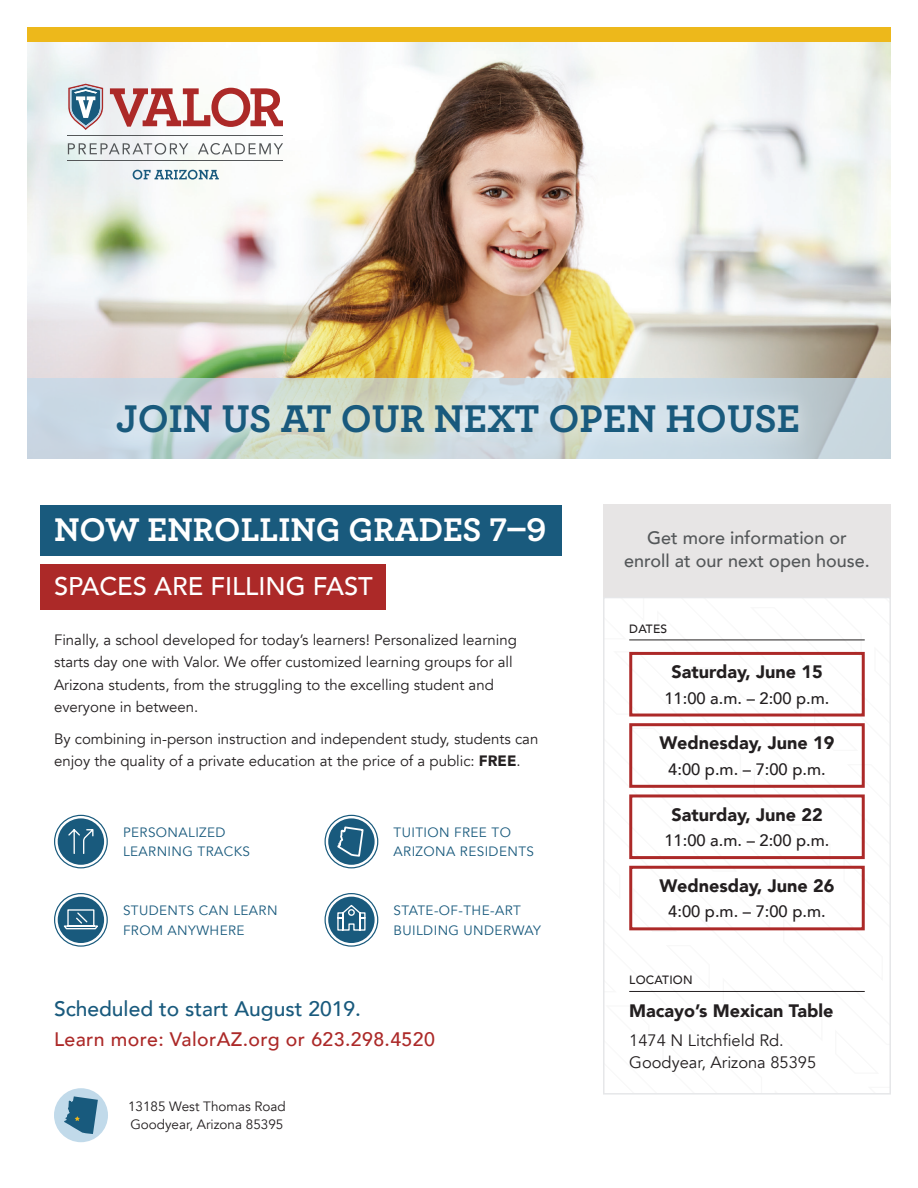
<style>
.page{position:relative;width:918px;height:1188px;background:#fff}
.page>*{position:absolute;margin:0;border:0;box-sizing:border-box;transform-origin:0 0}
.t1{font:700 40.5px "Archer";color:#195a7d}
.t2{font:700 34.5px "Archer";color:#fff}
.t3{font:500 25.5px "Avenir";color:#fff}
.t4{font:500 21px "Avenir";color:#195a7d}
.t5{font:500 19.5px "Avenir";letter-spacing:.02em;color:#ac2928}
.t6{font:900 18px "Avenir";color:#231f20}
.t7{font:500 18px/22.5px "Avenir";color:#545759;text-align:center}
.t8{font:500 16.5px "Avenir";color:#231f20}
.t9{font:16.5px/22.5px "Avenir";color:#231f20}
.t10{font:15px/22.5px "Avenir";color:#231f20}
.t11{font:13.5px/19.5px "Avenir";letter-spacing:.03em;color:#195a7d}
.t12{font:13.5px/18px "Avenir";color:#231f20}
.t13{font:500 12px "Avenir";letter-spacing:.02em;color:#231f20}
.s1{font-weight:900}
</style>
<div class="page">
<svg style="left:629px;top:639px;width:236px;height:352px"></svg>
<div style="left:603px;top:597px;width:288px;height:498px;border:2px solid #e6e7e9"></div>
<img style="left:27px;top:42px;width:864px;height:336px">
<div style="left:27px;top:27px;width:864px;height:15px;background:#edb81b"></div>
<svg style="left:27px;top:378px;width:864px;height:81px;background:#c7d5da"></svg>
<div style="left:40px;top:564px;width:346px;height:45px;background:#ac2928"></div>
<div style="left:40px;top:505px;width:522px;height:50px;background:#195a7d"></div>
<div style="left:603px;top:505px;width:288px;height:92px;background:#e7e5e5"></div>
<svg style="left:68px;top:143px;width:120px;height:12px"></svg>
<svg style="left:198px;top:143px;width:85px;height:12px"></svg>
<svg style="left:133px;top:170px;width:86px;height:10px"></svg>
<svg style="left:110px;top:88px;width:173px;height:39px"></svg>
<hr style="left:68px;top:136px;width:216px;height:1px;background:#545759">
<hr style="left:68px;top:160px;width:216px;height:1px;background:#545759">
<svg style="left:68px;top:84px;width:35px;height:46px"></svg>
<div style="left:54px;top:1088px;width:54px;height:54px;background:#c1daea;border-radius:50%"></div>
<svg style="left:64px;top:1096px;width:34px;height:38px"></svg>
<svg style="left:54px;top:815px;width:54px;height:53px"></svg>
<svg style="left:55px;top:816px;width:52px;height:51px"></svg>
<div style="left:58px;top:818px;width:46px;height:47px;background:#195a7d;border-radius:50%"></div>
<svg style="left:68px;top:829px;width:26px;height:25px"></svg>
<svg style="left:325px;top:893px;width:53px;height:54px"></svg>
<svg style="left:326px;top:894px;width:51px;height:51px"></svg>
<div style="left:328px;top:897px;width:47px;height:46px;background:#195a7d;border-radius:50%"></div>
<svg style="left:337px;top:904px;width:29px;height:27px"></svg>
<svg style="left:54px;top:893px;width:54px;height:54px"></svg>
<svg style="left:55px;top:894px;width:52px;height:51px"></svg>
<div style="left:58px;top:897px;width:46px;height:46px;background:#195a7d;border-radius:50%"></div>
<svg style="left:63px;top:909px;width:35px;height:21px"></svg>
<svg style="left:325px;top:815px;width:53px;height:53px"></svg>
<svg style="left:326px;top:816px;width:51px;height:51px"></svg>
<div style="left:328px;top:818px;width:47px;height:47px;background:#195a7d;border-radius:50%"></div>
<svg style="left:336px;top:814px;width:29px;height:43px"></svg>
<div style="left:99px;top:387px;width:718px;height:64px;background:#fff;opacity:.75"></div>
<hr style="left:629px;top:991px;width:236px;height:1px;background:#231f20">
<div style="left:629px;top:652px;width:236px;height:65px;border:3px solid #ac2928"></div>
<div style="left:629px;top:723px;width:236px;height:65px;border:3px solid #ac2928"></div>
<div style="left:629px;top:794px;width:236px;height:65px;border:3px solid #ac2928"></div>
<div style="left:629px;top:866px;width:236px;height:64px;border:3px solid #ac2928"></div>
<hr style="left:629px;top:640px;width:236px;height:1px;background:#231f20">
<h1 class="t1" style="left:116px;top:387px;width:686px">JOIN US AT OUR NEXT OPEN HOUSE</h1>
<h2 class="t2" style="left:54px;top:502px;width:494px">NOW ENROLLING GRADES 7–9</h2>
<h3 class="t3" style="left:54px;top:564px;width:320px">SPACES ARE FILLING FAST</h3>
<p class="t10" style="left:54px;top:629px;width:465px">Finally, a school developed for today’s learners! Personalized learning starts day one with Valor. We offer customized learning groups for all Arizona students, from the struggling to the excelling student and everyone in between.</p>
<p class="t10" style="left:54px;top:728px;width:486px">By combining in-person instruction and independent study, students can enjoy the quality of a private education at the price of a public: <span class="s1">FREE</span>.</p>
<p class="t11" style="left:123px;top:823px;width:129px">PERSONALIZED<br>LEARNING TRACKS</p>
<p class="t11" style="left:394px;top:823px;width:142px">TUITION FREE TO<br>ARIZONA RESIDENTS</p>
<p class="t11" style="left:123px;top:901px;width:156px">STUDENTS CAN LEARN<br>FROM ANYWHERE</p>
<p class="t11" style="left:394px;top:901px;width:149px">STATE-OF-THE-ART<br>BUILDING UNDERWAY</p>
<h3 class="t4" style="left:54px;top:991px;width:308px">Scheduled to start August 2019.</h3>
<h3 class="t5" style="left:54px;top:1023px;width:382px">Learn more: ValorAZ.org or 623.298.4520</h3>
<p class="t12" style="left:128px;top:1098px;width:159px">13185 West Thomas Road<br>Goodyear, Arizona 85395</p>
<p class="t7" style="left:624px;top:526px;width:247px">Get more information or enroll at our next open house.</p>
<p class="t13" style="left:629px;top:618px;width:40px">DATES</p>
<p class="t6" style="left:671px;top:656px;width:153px">Saturday, June 15</p>
<p class="t8" style="left:664px;top:684px;width:167px">11:00 a.m. – 2:00 p.m.</p>
<p class="t6" style="left:660px;top:728px;width:176px">Wednesday, June 19</p>
<p class="t8" style="left:668px;top:755px;width:159px">4:00 p.m. – 7:00 p.m.</p>
<p class="t6" style="left:671px;top:799px;width:153px">Saturday, June 22</p>
<p class="t8" style="left:664px;top:826px;width:167px">11:00 a.m. – 2:00 p.m.</p>
<p class="t6" style="left:660px;top:870px;width:176px">Wednesday, June 26</p>
<p class="t8" style="left:668px;top:897px;width:159px">4:00 p.m. – 7:00 p.m.</p>
<p class="t13" style="left:629px;top:970px;width:65px">LOCATION</p>
<p class="t6" style="left:629px;top:995px;width:206px">Macayo’s Mexican Table</p>
<p class="t9" style="left:629px;top:1029px;width:189px">1474 N Litchfield Rd.<br>Goodyear, Arizona 85395</p>
</div>
